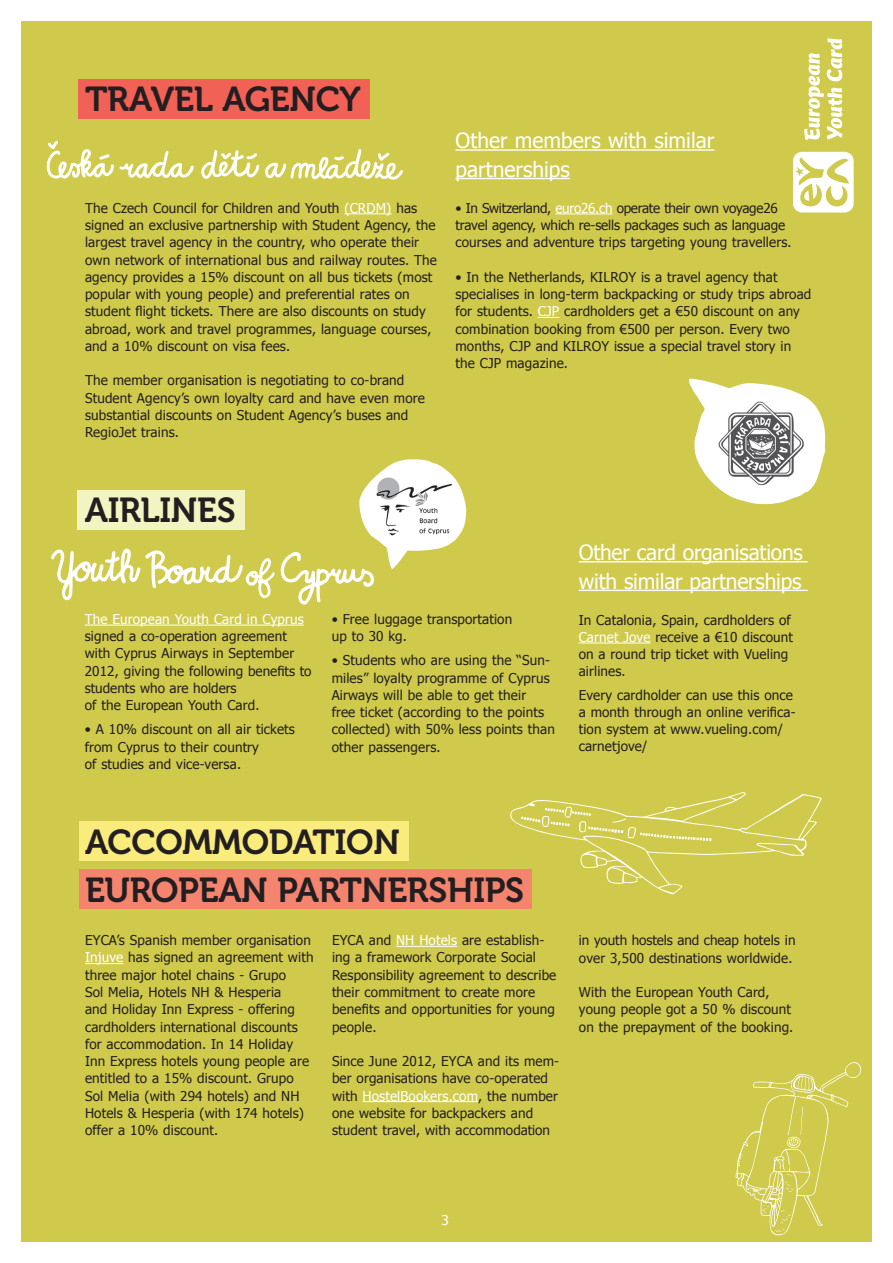
<style>
.page{position:relative;width:893px;height:1263px;background:#fff}
.page>*{position:absolute;margin:0;border:0;box-sizing:border-box;transform-origin:0 0}
.t1{font:34.5px/47.2px "Museo 700";letter-spacing:-.01em;color:#231f20}
.t2{font:21px/28.5px "Tahoma";letter-spacing:-.01em;color:#fff}
.t3{font:13.5px/17.2px "Tahoma";letter-spacing:.01em;color:#231f20}
.t4{font:13.5px/17.2px "Tahoma";letter-spacing:-.01em;color:#231f20}
.t5{font:13.5px "Tahoma";letter-spacing:.01em;color:#fff}
.s1{color:#fff}
</style>
<div class="page">
<div style="left:22px;top:22px;width:850px;height:1220px;background:#d0ca4c"></div>
<svg style="left:793px;top:38px;width:61px;height:174px"></svg>
<div style="left:79px;top:822px;width:330px;height:39px;background:#faeb7d"></div>
<div style="left:79px;top:869px;width:452px;height:39px;background:#f4846e"></div>
<hr style="left:85px;top:963px;width:38px;height:1px;background:#fff">
<hr style="left:396px;top:946px;width:61px;height:1px;background:#fff">
<hr style="left:362px;top:1101px;width:116px;height:1px;background:#fff">
<hr style="left:85px;top:625px;width:219px;height:1px;background:#fff">
<hr style="left:579px;top:561px;width:229px;height:1px;background:#fff">
<hr style="left:579px;top:590px;width:229px;height:1px;background:#fff">
<hr style="left:579px;top:642px;width:72px;height:1px;background:#fff">
<div style="left:78px;top:80px;width:292px;height:39px;background:#f16156"></div>
<hr style="left:344px;top:213px;width:48px;height:1px;background:#fff">
<hr style="left:455px;top:149px;width:259px;height:2px;background:#fff">
<hr style="left:455px;top:178px;width:115px;height:1px;background:#fff">
<hr style="left:555px;top:213px;width:57px;height:1px;background:#fff">
<svg style="left:538px;top:317px;width:21px;height:1px"></svg>
<svg style="left:689px;top:378px;width:136px;height:126px"></svg>
<img style="left:717px;top:399px;width:88px;height:88px">
<svg style="left:510px;top:792px;width:312px;height:102px"></svg>
<svg style="left:736px;top:1062px;width:126px;height:173px"></svg>
<svg style="left:46px;top:141px;width:357px;height:39px"></svg>
<svg style="left:51px;top:459px;width:415px;height:146px"></svg>
<img style="left:377px;top:477px;width:75px;height:60px">
<h1 class="t1" style="left:85px;top:76px;width:277px">TRAVEL AGENCY</h1>
<p class="t3" style="left:85px;top:199px;width:353px">The Czech Council for Children and Youth <span class="s1">(CRDM)</span> has signed an exclusive partnership with Student Agency, the largest travel agency in the country, who operate their own network of international bus and railway routes. The agency provides a 15% discount on all bus tickets (most popular with young people) and preferential rates on student flight tickets. There are also discounts on study abroad, work and travel programmes, language courses, and a 10% discount on visa fees.</p>
<p class="t3" style="left:85px;top:371px;width:341px">The member organisation is negotiating to co-brand Student Agency’s own loyalty card and have even more substantial discounts on Student Agency’s buses and RegioJet trains.</p>
<h2 class="t2" style="left:455px;top:125px;width:260px">Other members with similar partnerships</h2>
<p class="t4" style="left:455px;top:199px;width:338px">• In Switzerland, <span class="s1">euro26.ch</span> operate their own voyage26 travel agency, which re-sells packages such as language courses and adventure trips targeting young travellers.</p>
<p class="t3" style="left:455px;top:268px;width:357px">• In the Netherlands, KILROY is a travel agency that specialises in long-term backpacking or study trips abroad for students. <span class="s1">CJP</span> cardholders get a €50 discount on any combination booking from €500 per person. Every two months, CJP and KILROY issue a special travel story in the CJP magazine.</p>
<h1 class="t1" style="left:85px;top:487px;width:152px">AIRLINES</h1>
<p class="t5" style="left:85px;top:610px;width:221px">The European Youth Card in Cyprus</p>
<p class="t3" style="left:85px;top:627px;width:228px">signed a co-operation agreement with Cyprus Airways in September<br>2012, giving the following benefits to students who are holders<br>of the European Youth Card.</p>
<p class="t3" style="left:85px;top:720px;width:212px">• A 10% discount on all air tickets from Cyprus to their country<br>of studies and vice-versa.</p>
<p class="t3" style="left:332px;top:610px;width:182px">• Free luggage transportation up to 30 kg.</p>
<p class="t3" style="left:332px;top:651px;width:225px">• Students who are using the “Sun&shy;miles” loyalty programme of Cyprus<br>Airways will be able to get their<br>free ticket (according to the points collected) with 50% less points than other passengers.</p>
<h2 class="t2" style="left:579px;top:537px;width:226px">Other card organisations with similar partnerships</h2>
<p class="t3" style="left:579px;top:610px;width:216px">In Catalonia, Spain, cardholders of<br><span class="s1">Carnet Jove</span> receive a €10 discount on a round trip ticket with Vueling airlines.</p>
<p class="t3" style="left:579px;top:685px;width:219px">Every cardholder can use this once a month through an online verifica&shy;tion system at www.vueling.com/ carnetjove/</p>
<h1 class="t1" style="left:85px;top:819px;width:441px">ACCOMMODATION<br>EUROPEAN PARTNERSHIPS</h1>
<p class="t3" style="left:85px;top:931px;width:230px">EYCA’s Spanish member organisation <span class="s1">Injuve</span> has signed an agreement with three major hotel chains - Grupo<br>Sol Melia, Hotels NH &amp; Hesperia<br>and Holiday Inn Express - offering cardholders international discounts for accommodation. In 14 Holiday Inn Express hotels young people are entitled to a 15% discount. Grupo Sol Melia (with 294 hotels) and NH Hotels &amp; Hesperia (with 174 hotels) offer a 10% discount.</p>
<p class="t3" style="left:332px;top:931px;width:226px">EYCA and <span class="s1">NH Hotels</span> are establish&shy;ing a framework Corporate Social<br>Responsibility agreement to describe their commitment to create more benefits and opportunities for young people.</p>
<p class="t3" style="left:332px;top:1052px;width:229px">Since June 2012, EYCA and its mem&shy;ber organisations have co-operated with <span class="s1">HostelBookers.com</span>, the number one website for backpackers and student travel, with accommodation</p>
<p class="t3" style="left:579px;top:931px;width:218px">in youth hostels and cheap hotels in over 3,500 destinations worldwide.</p>
<p class="t3" style="left:579px;top:983px;width:216px">With the European Youth Card, young people got a 50 % discount on the prepayment of the booking.</p>
<p class="t5" style="left:441px;top:1211px;width:9px">3</p>
</div>
